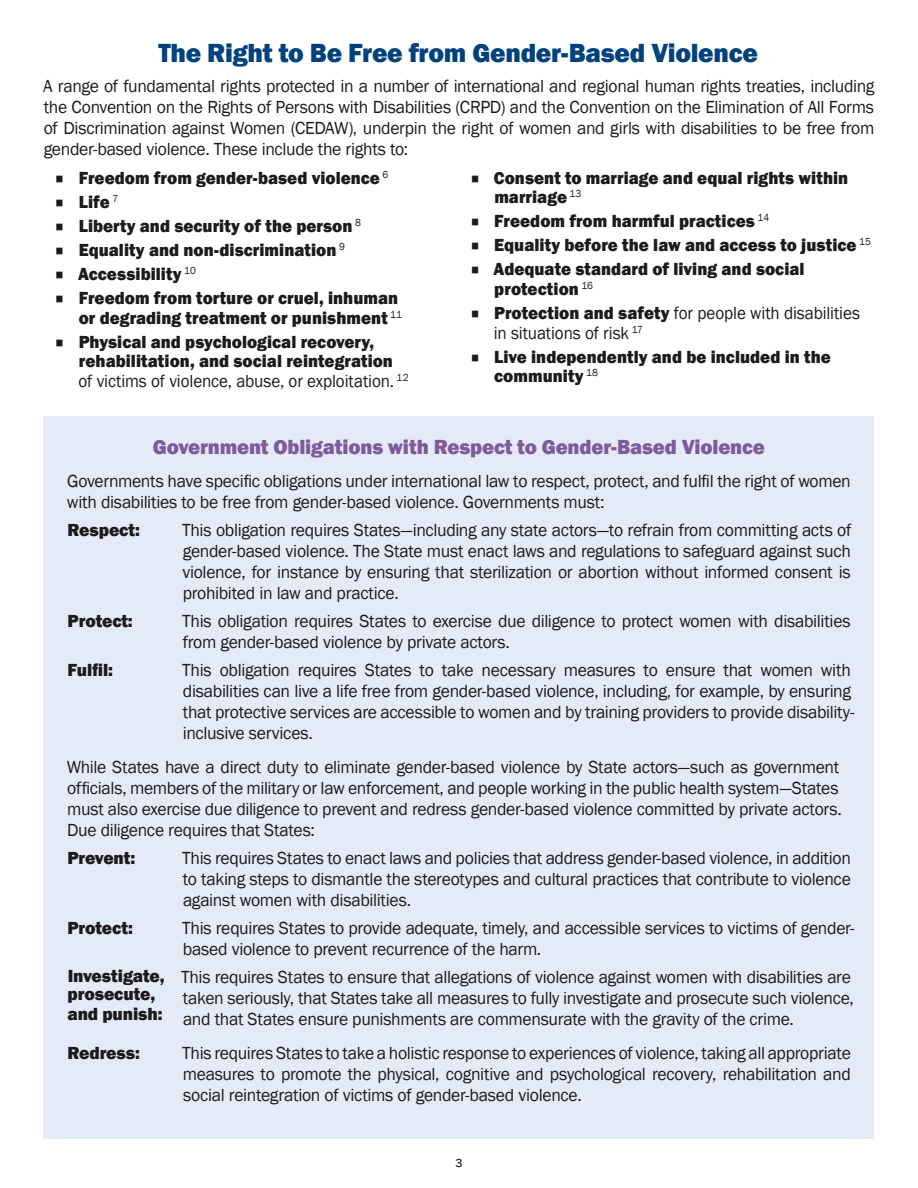
<style>
.page{position:relative;width:918px;height:1188px;background:#fff}
.page>*{position:absolute;margin:0;border:0;box-sizing:border-box;transform-origin:0 0}
.t1{font:36.6px "Big Noodle Titling";color:#1c1b1a;scale:1.26 1}
.t2{font:800 27px "Franklin Gothic";letter-spacing:-.01em;color:#00427d}
.t3{font:800 21px "Franklin Gothic";letter-spacing:-.005em;color:#7f5a9b}
.t4{font:18px/21px "Franklin Gothic";letter-spacing:-.02em;color:#1c1b1a}
.t5{font:800 18px/19.5px "Franklin Gothic";color:#1c1b1a;scale:.95 1}
.t6{font:18px "Franklin Gothic";letter-spacing:-.02em;color:#1c1b1a;scale:.95 1}
.t7{font:800 18px/18.8px "Franklin Gothic";color:#1c1b1a}
.t8{font:12px "Franklin Gothic";color:#000}
.t9{font:10.5px "Franklin Gothic";color:#1c1b1a;scale:.95 1}
.s1{font-family:"Big Noodle Titling";font-weight:400;font-size:36.6px}
.s2{font-family:"Big Noodle Titling";font-size:36.6px}
.s3{font-weight:800}
.s4{font-style:inherit}
</style>
<div class="page">
<div style="left:43px;top:416px;width:831px;height:722px;background:#e5eaf7"></div>
<h2 class="t2" style="left:158px;top:36px;width:601px">The Right to Be Free from Gender-Based Violence</h2>
<p class="t4" style="left:43px;top:76px;width:833px;text-align:justify">A range of fundamental rights protected in a number of international and regional human rights treaties, including the Convention on the Rights of Persons with Disabilities (CRPD) and the Convention on the Elimination of All Forms of Discrimination against Women (CEDAW), underpin the right of women and girls with disabilities to be free from gender-based violence. These include the rights to:</p>
<p class="t5" style="left:57px;top:168px;width:351px"><span class="s1">•</span> Freedom from gender-based violence <sup>6</sup></p>
<p class="t5" style="left:472px;top:168px;width:398px"><span class="s1">•</span> Consent to marriage and equal rights within</p>
<p class="t5" style="left:57px;top:192px;width:66px"><span class="s1">•</span> Life <sup>7</sup></p>
<p class="t5" style="left:494px;top:187px;width:93px">marriage <sup>13</sup></p>
<p class="t5" style="left:57px;top:216px;width:322px"><span class="s1">•</span> Liberty and security of the person <sup>8</sup></p>
<p class="t5" style="left:472px;top:211px;width:314px"><span class="s1">•</span> Freedom from harmful practices <sup>14</sup></p>
<p class="t5" style="left:57px;top:240px;width:305px"><span class="s1">•</span> Equality and non-discrimination <sup>9</sup></p>
<p class="t5" style="left:472px;top:235px;width:421px"><span class="s1">•</span> Equality before the law and access to justice <sup>15</sup></p>
<p class="t5" style="left:57px;top:264px;width:148px"><span class="s1">•</span> Accessibility <sup>10</sup></p>
<p class="t5" style="left:472px;top:260px;width:352px"><span class="s1">•</span> Adequate standard of living and social</p>
<h1 class="t1" style="left:57px;top:281px;width:9px">•</h1>
<p class="t5" style="left:494px;top:279px;width:105px">protection <sup>16</sup></p>
<p class="t5" style="left:79px;top:288px;width:342px">Freedom from torture or cruel, inhuman or degrading treatment or punishment <sup>11</sup></p>
<p class="t6" style="left:472px;top:302px;width:410px"><span class="s2">•</span> <span class="s3">Protection and safety</span> for people with disabilities</p>
<p class="t6" style="left:494px;top:321px;width:158px">in situations of risk <sup>17</sup></p>
<p class="t5" style="left:79px;top:332px;width:332px">Physical and psychological recovery, rehabilitation, and social reintegration</p>
<h1 class="t1" style="left:57px;top:324px;width:9px">•</h1>
<p class="t5" style="left:472px;top:347px;width:379px"><span class="s1">•</span> Live independently and be included in the</p>
<p class="t6" style="left:79px;top:370px;width:334px">of victims of violence, abuse, or exploitation.</p>
<p class="t5" style="left:494px;top:366px;width:111px">community <sup>18</sup></p>
<p class="t9" style="left:397px;top:371px;width:14px">12</p>
<p class="t3" style="left:153px;top:434px;width:614px">Government Obligations with Respect to Gender-Based Violence</p>
<p class="t4" style="left:67px;top:471px;width:785px">Governments have specific obligations under international law to respect, protect, and fulfil the right of women with disabilities to be free from gender-based violence. Governments must:</p>
<p class="t7" style="left:68px;top:521px;width:74px">Respect:</p>
<p class="t4" style="left:182px;top:520px;width:671px;text-align:justify">This obligation requires States—including any state actors—to refrain from committing acts of gender-based violence. The State must enact laws and regulations to safeguard against such violence, for instance by ensuring that sterilization or abortion without informed consent is prohibited in law and practice.</p>
<p class="t7" style="left:68px;top:611px;width:67px">Protect<span class="s4">:</span></p>
<p class="t4" style="left:182px;top:611px;width:670px">This obligation requires States to exercise due diligence to protect women with disabilities from gender-based violence by private actors.</p>
<p class="t7" style="left:68px;top:660px;width:47px">Fulfil:</p>
<p class="t4" style="left:182px;top:659px;width:674px">This obligation requires States to take necessary measures to ensure that women with disabilities can live a life free from gender-based violence, including, for example, by ensuring that protective services are accessible to women and by training providers to provide disability&shy;inclusive services.</p>
<p class="t4" style="left:67px;top:757px;width:777px">While States have a direct duty to eliminate gender-based violence by State actors—such as government officials, members of the military or law enforcement, and people working in the public health system—States must also exercise due diligence to prevent and redress gender-based violence committed by private actors.<br>Due diligence requires that States:</p>
<p class="t7" style="left:68px;top:848px;width:69px">Prevent:</p>
<p class="t4" style="left:182px;top:848px;width:670px;text-align:justify">This requires States to enact laws and policies that address gender-based violence, in addition to taking steps to dismantle the stereotypes and cultural practices that contribute to violence against women with disabilities.</p>
<p class="t7" style="left:68px;top:918px;width:67px">Protect:</p>
<p class="t4" style="left:182px;top:918px;width:674px">This requires States to provide adequate, timely, and accessible services to victims of gender&shy;based violence to prevent recurrence of the harm.</p>
<p class="t7" style="left:68px;top:967px;width:99px">Investigate, prosecute, and punish:</p>
<p class="t4" style="left:181px;top:967px;width:674px">This requires States to ensure that allegations of violence against women with disabilities are taken seriously, that States take all measures to fully investigate and prosecute such violence, and that States ensure punishments are commensurate with the gravity of the crime.</p>
<p class="t7" style="left:68px;top:1044px;width:74px">Redress:</p>
<p class="t4" style="left:182px;top:1043px;width:670px;text-align:justify">This requires States to take a holistic response to experiences of violence, taking all appropriate measures to promote the physical, cognitive and psychological recovery, rehabilitation and social reintegration of victims of gender-based violence.</p>
<p class="t8" style="left:455px;top:1155px;width:9px">3</p>
</div>
